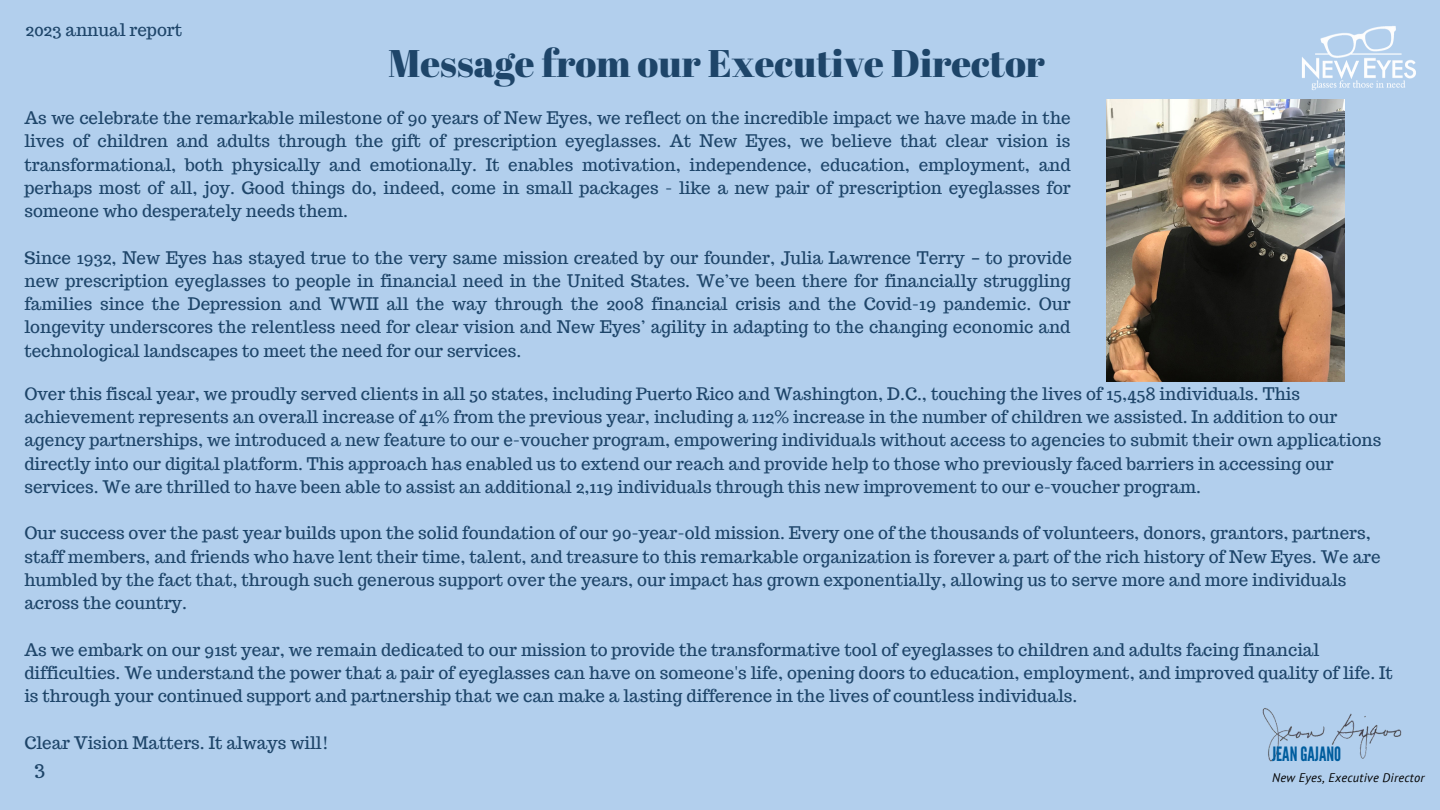
<style>
.page{position:relative;width:1440px;height:810px;background:#b2cfed}
.page>*{position:absolute;margin:0;border:0;box-sizing:border-box;transform-origin:0 0}
.t1{font:38.5px "Abril Fatface";color:#1e4569}
.t2{font:20px "Trocchi";color:#1e4569}
.t3{font:19.7px "League Gothic";color:#005d9e}
.t4{font:17px/23.2px "Trocchi";color:#1e4569}
.t5{font:italic 12.5px "PT Sans";letter-spacing:.02em;color:#000}
.s1{font-family:"Noto Sans Gurmukhi"}
</style>
<div class="page">
<img style="left:1302px;top:26px;width:114px;height:64px">
<img style="left:1262px;top:708px;width:140px;height:54px">
<img style="left:1107px;top:99px;width:237px;height:283px">
<p class="t4" style="left:26px;top:18px;width:158px">2023 annual report</p>
<p class="t1" style="left:388px;top:37px;width:658px">Message from our Executive Director</p>
<p class="t4" style="left:24px;top:106px;width:1048px;text-align:justify">As we celebrate the remarkable milestone of 90 years of New Eyes, we reflect on the incredible impact we have made in the lives of children and adults through the gift of prescription eyeglasses. At New Eyes, we believe that clear vision is transformational, both physically and emotionally. It enables motivation, independence, education, employment, and perhaps most of all, joy. Good things do, indeed, come in small packages - like a new pair of prescription eyeglasses for someone who desperately needs them.</p>
<p class="t4" style="left:24px;top:246px;width:1049px;text-align:justify">Since 1932, New Eyes has stayed true to the very same mission created by our founder, Julia Lawrence Terry <span class="s1">–</span> to provide new prescription eyeglasses to people in financial need in the United States. We’ve been there for financially struggling families since the Depression and WWII all the way through the 2008 financial crisis and the Covid-19 pandemic. Our longevity underscores the relentless need for clear vision and New Eyes’ agility in adapting to the changing economic and technological landscapes to meet the need for our services.</p>
<p class="t4" style="left:24px;top:382px;width:1359px">Over this fiscal year, we proudly served clients in all 50 states, including Puerto Rico and Washington, D.C., touching the lives of 15,458 individuals. This achievement represents an overall increase of 41% from the previous year, including a 112% increase in the number of children we assisted. In addition to our agency partnerships, we introduced a new feature to our e-voucher program, empowering individuals without access to agencies to submit their own applications directly into our digital platform. This approach has enabled us to extend our reach and provide help to those who previously faced barriers in accessing our services. We are thrilled to have been able to assist an additional 2,119 individuals through this new improvement to our e-voucher program.</p>
<p class="t4" style="left:24px;top:522px;width:1358px">Our success over the past year builds upon the solid foundation of our 90-year-old mission. Every one of the thousands of volunteers, donors, grantors, partners, staff members, and friends who have lent their time, talent, and treasure to this remarkable organization is forever a part of the rich history of New Eyes. We are humbled by the fact that, through such generous support over the years, our impact has grown exponentially, allowing us to serve more and more individuals across the country.</p>
<p class="t4" style="left:24px;top:638px;width:1370px">As we embark on our 91st year, we remain dedicated to our mission to provide the transformative tool of eyeglasses to children and adults facing financial difficulties. We understand the power that a pair of eyeglasses can have on someone's life, opening doors to education, employment, and improved quality of life. It is through your continued support and partnership that we can make a lasting difference in the lives of countless individuals.</p>
<p class="t4" style="left:24px;top:731px;width:306px">Clear Vision Matters. It always will!</p>
<p class="t3" style="left:1272px;top:742px;width:71px">JEAN GAJANO</p>
<p class="t5" style="left:1272px;top:769px;width:154px">New Eyes, Executive Director</p>
<p class="t2" style="left:35px;top:755px;width:12px">3</p>
</div>
